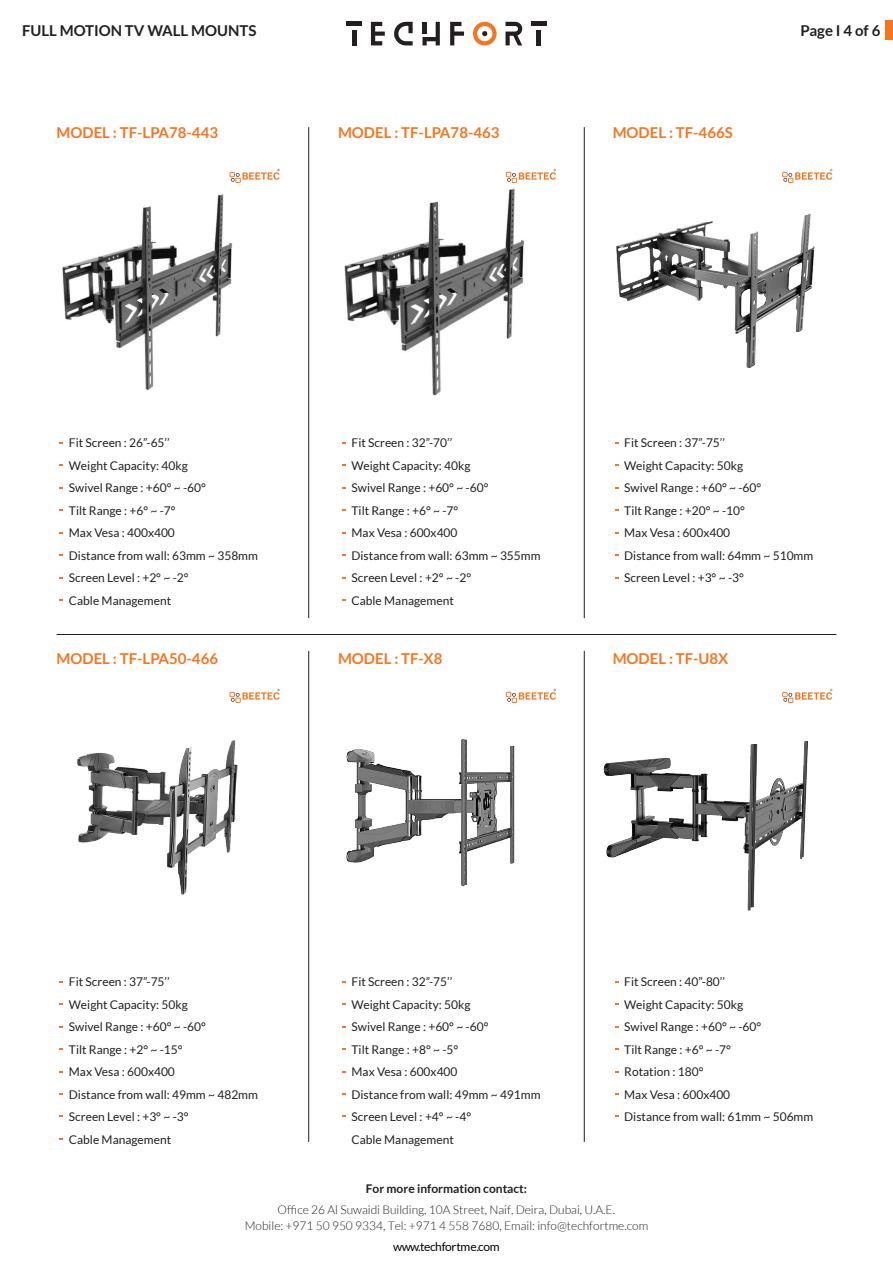
<style>
.page{position:relative;width:893px;height:1263px;background:#fff}
.page>*{position:absolute;margin:0;border:0;box-sizing:border-box;transform-origin:0 0}
.t1{font:700 15px "Lato";color:#f47621}
.t2{font:700 15px "Lato";color:#231f20}
.t3{font:12px/22.5px "Lato";color:#231f20}
.t4{font:300 12px/15.3px "Lato";color:#231f20;text-align:center}
.t5{font:700 12px "Lato";color:#231f20}
.t6{font:12px "Lato";letter-spacing:-.025em;color:#050504}
</style>
<div class="page">
<svg style="left:505px;top:22px;width:18px;height:24px"></svg>
<svg style="left:394px;top:22px;width:19px;height:24px"></svg>
<svg style="left:371px;top:22px;width:14px;height:23px"></svg>
<svg style="left:450px;top:22px;width:14px;height:23px"></svg>
<hr style="left:352px;top:30px;width:4px;height:15px;background:#231f20">
<hr style="left:347px;top:22px;width:15px;height:4px;background:#231f20">
<div style="left:536px;top:30px;width:5px;height:15px;background:#231f20"></div>
<hr style="left:531px;top:22px;width:15px;height:4px;background:#231f20">
<svg style="left:473px;top:22px;width:24px;height:24px"></svg>
<svg style="left:422px;top:22px;width:18px;height:23px"></svg>
<div style="left:422px;top:22px;width:5px;height:11px;background:#231f20"></div>
<hr style="left:584px;top:127px;width:1px;height:491px;background:#231f20">
<hr style="left:584px;top:651px;width:1px;height:491px;background:#231f20">
<hr style="left:308px;top:127px;width:1px;height:491px;background:#231f20">
<hr style="left:308px;top:651px;width:1px;height:491px;background:#231f20">
<hr style="left:57px;top:634px;width:779px;height:1px;background:#231f20">
<div style="left:886px;top:20px;width:7px;height:20px;background:#f47621"></div>
<img style="left:77px;top:740px;width:161px;height:155px">
<img style="left:616px;top:213px;width:199px;height:155px">
<img style="left:346px;top:739px;width:169px;height:148px">
<img style="left:603px;top:741px;width:205px;height:170px">
<img style="left:344px;top:183px;width:181px;height:213px">
<img style="left:62px;top:194px;width:171px;height:197px">
<svg style="left:230px;top:169px;width:50px;height:14px"></svg>
<svg style="left:506px;top:169px;width:50px;height:14px"></svg>
<svg style="left:782px;top:169px;width:50px;height:14px"></svg>
<svg style="left:230px;top:689px;width:50px;height:14px"></svg>
<svg style="left:506px;top:689px;width:50px;height:14px"></svg>
<svg style="left:782px;top:689px;width:50px;height:14px"></svg>
<p class="t2" style="left:22px;top:22px;width:236px">FULL MOTION TV WALL MOUNTS</p>
<p class="t2" style="left:800px;top:22px;width:82px">Page I 4 of 6</p>
<p class="t1" style="left:57px;top:124px;width:163px">MODEL : TF-LPA78-443</p>
<p class="t1" style="left:338px;top:124px;width:163px">MODEL : TF-LPA78-463</p>
<p class="t1" style="left:613px;top:124px;width:122px">MODEL : TF-466S</p>
<p class="t3" style="left:69px;top:432px;width:191px">Fit Screen : 26”-65’’<br>Weight Capacity: 40kg<br>Swivel Range : +60° ~ -60°<br>Tilt Range : +6° ~ -7°<br>Max Vesa : 400x400<br>Distance from wall: 63mm ~ 358mm<br>Screen Level : +2° ~ -2°<br>Cable Management</p>
<p class="t1" style="left:57px;top:650px;width:163px">MODEL : TF-LPA50-466</p>
<p class="t3" style="left:352px;top:432px;width:191px">Fit Screen : 32”-70’’<br>Weight Capacity: 40kg<br>Swivel Range : +60° ~ -60°<br>Tilt Range : +6° ~ -7°<br>Max Vesa : 600x400<br>Distance from wall: 63mm ~ 355mm<br>Screen Level : +2° ~ -2°<br>Cable Management</p>
<p class="t3" style="left:624px;top:432px;width:191px">Fit Screen : 37”-75’’<br>Weight Capacity: 50kg<br>Swivel Range : +60° ~ -60°<br>Tilt Range : +20° ~ -10°<br>Max Vesa : 600x400<br>Distance from wall: 64mm ~ 510mm<br>Screen Level : +3° ~ -3°</p>
<p class="t1" style="left:338px;top:650px;width:106px">MODEL : TF-X8</p>
<p class="t1" style="left:613px;top:650px;width:117px">MODEL : TF-U8X</p>
<p class="t3" style="left:69px;top:971px;width:191px">Fit Screen : 37”-75’’<br>Weight Capacity: 50kg<br>Swivel Range : +60° ~ -60°<br>Tilt Range : +2° ~ -15°<br>Max Vesa : 600x400<br>Distance from wall: 49mm ~ 482mm<br>Screen Level : +3° ~ -3°<br>Cable Management</p>
<p class="t3" style="left:352px;top:971px;width:191px">Fit Screen : 32”-75’’<br>Weight Capacity: 50kg<br>Swivel Range : +60° ~ -60°<br>Tilt Range : +8° ~ -5°<br>Max Vesa : 600x400<br>Distance from wall: 49mm ~ 491mm<br>Screen Level : +4° ~ -4°<br>Cable Management</p>
<p class="t3" style="left:624px;top:971px;width:191px">Fit Screen : 40”-80’’<br>Weight Capacity: 50kg<br>Swivel Range : +60° ~ -60°<br>Tilt Range : +6° ~ -7°<br>Rotation : 180°<br>Max Vesa : 600x400<br>Distance from wall: 61mm ~ 506mm</p>
<p class="t5" style="left:366px;top:1182px;width:163px">For more information contact:</p>
<p class="t4" style="left:245px;top:1202px;width:405px">Office 26 Al Suwaidi Building, 10A Street, Naif, Deira, Dubai, U.A.E.<br>Mobile: +971 50 950 9334, Tel: +971 4 558 7680, Email: info@techfortme.com</p>
<p class="t6" style="left:393px;top:1240px;width:108px">www.techfortme.com</p>
</div>
